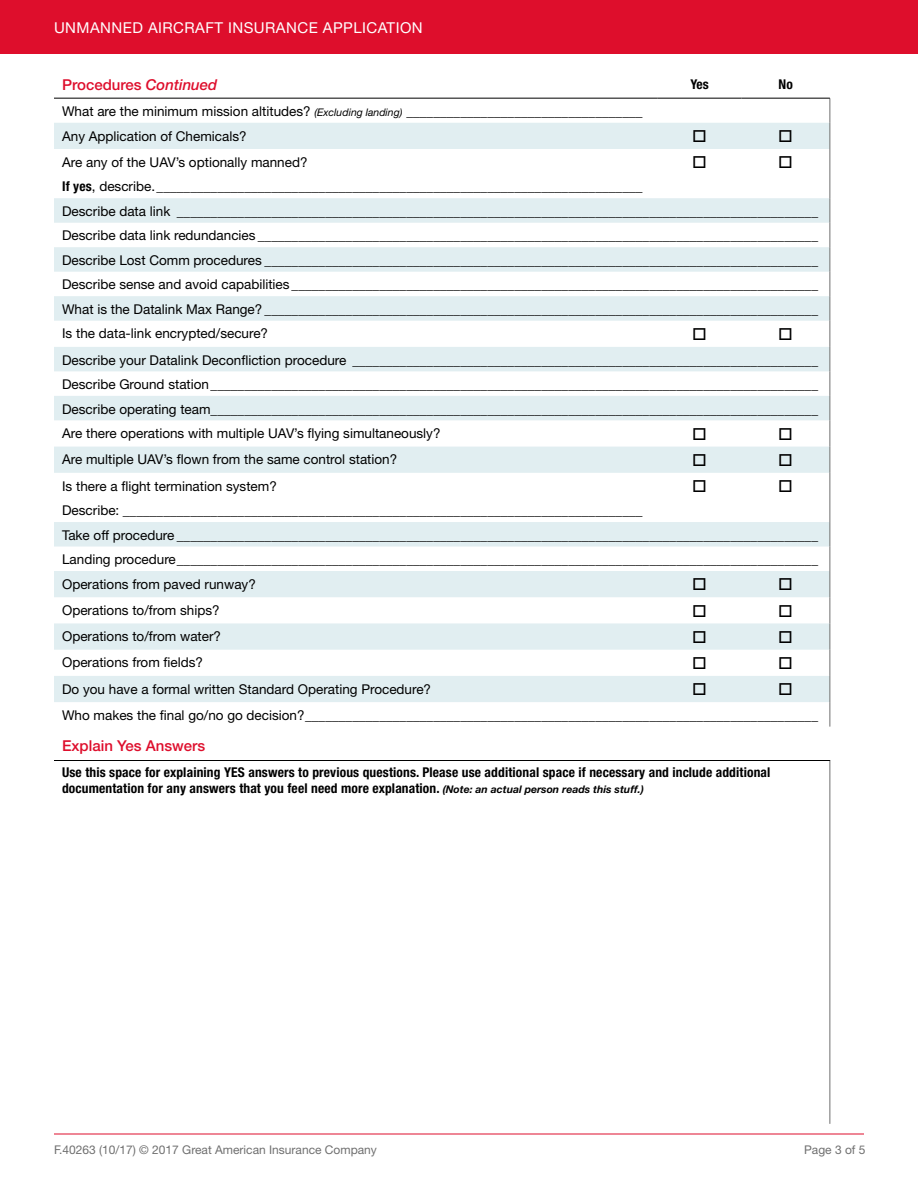
<style>
.page{position:relative;width:918px;height:1188px;background:#fff}
.page>*{position:absolute;margin:0;border:0;box-sizing:border-box;transform-origin:0 0}
.t1{font:15px "Helvetica Neue LT Std";letter-spacing:.03em;color:#fff}
.t2{font:500 15px "Helvetica Neue LT Std";color:#de0e2c}
.t3{font:13.5px/24.5px "Helvetica Neue LT Std";color:#000}
.t4{font:700 condensed 13.5px/16.2px "Helvetica Neue LT Std";letter-spacing:.01em;color:#000}
.t5{font:12px "Helvetica Neue LT Std";color:#6f6f6f}
.s1{font-style:italic}
.s2{font-style:italic;font-size:10.5px}
.s3{font-weight:700;font-stretch:condensed}
.s4{font-style:italic;font-stretch:normal;font-size:10.5px}
</style>
<div class="page">
<div style="left:0;top:0;width:918px;height:54px;background:#de0e2c"></div>
<hr style="left:54px;top:1134px;width:810px;height:1px;background:#de0e2c">
<svg style="left:54px;top:123px;width:776px;height:579px"></svg>
<svg style="left:830px;top:98px;width:1px;height:51px"></svg>
<hr style="left:830px;top:149px;width:1px;height:49px;background:#6f6f6f">
<svg style="left:830px;top:198px;width:1px;height:275px"></svg>
<hr style="left:830px;top:473px;width:1px;height:49px;background:#6f6f6f">
<svg style="left:830px;top:522px;width:1px;height:205px"></svg>
<hr style="left:54px;top:760px;width:776px;height:1px;background:#000">
<hr style="left:830px;top:761px;width:1px;height:363px;background:#6f6f6f">
<hr style="left:54px;top:98px;width:604px;height:1px;background:#000">
<hr style="left:658px;top:98px;width:83px;height:1px;background:#000">
<hr style="left:741px;top:98px;width:89px;height:1px;background:#000">
<svg style="left:694px;top:130px;width:12px;height:12px"></svg>
<svg style="left:780px;top:130px;width:12px;height:12px"></svg>
<svg style="left:694px;top:156px;width:12px;height:12px"></svg>
<svg style="left:780px;top:156px;width:12px;height:12px"></svg>
<svg style="left:694px;top:328px;width:12px;height:12px"></svg>
<svg style="left:780px;top:328px;width:12px;height:12px"></svg>
<svg style="left:694px;top:428px;width:12px;height:12px"></svg>
<svg style="left:780px;top:428px;width:12px;height:12px"></svg>
<svg style="left:694px;top:454px;width:12px;height:12px"></svg>
<svg style="left:780px;top:454px;width:12px;height:12px"></svg>
<svg style="left:694px;top:480px;width:12px;height:12px"></svg>
<svg style="left:780px;top:480px;width:12px;height:12px"></svg>
<svg style="left:694px;top:578px;width:12px;height:12px"></svg>
<svg style="left:780px;top:578px;width:12px;height:12px"></svg>
<svg style="left:694px;top:605px;width:12px;height:12px"></svg>
<svg style="left:780px;top:605px;width:12px;height:12px"></svg>
<svg style="left:694px;top:631px;width:12px;height:12px"></svg>
<svg style="left:780px;top:631px;width:12px;height:12px"></svg>
<svg style="left:694px;top:657px;width:12px;height:12px"></svg>
<svg style="left:780px;top:657px;width:12px;height:12px"></svg>
<svg style="left:694px;top:683px;width:12px;height:12px"></svg>
<svg style="left:780px;top:683px;width:12px;height:12px"></svg>
<p class="t1" style="left:54px;top:19px;width:370px">UNMANNED AIRCRAFT INSURANCE APPLICATION</p>
<p class="t2" style="left:62px;top:76px;width:157px">Procedures <span class="s1">Continued</span></p>
<p class="t4" style="left:690px;top:76px;width:20px">Yes</p>
<p class="t4" style="left:778px;top:76px;width:16px">No</p>
<p class="t3" style="left:62px;top:99px;width:582px">What are the minimum mission altitudes? <span class="s2">(Excluding landing)</span> ___________________________________<br>Any Application of Chemicals?</p>
<p class="t3" style="left:62px;top:149px;width:582px">Are any of the UAV’s optionally manned?<br><span class="s3">If yes</span>, describe.________________________________________________________________________</p>
<p class="t3" style="left:62px;top:199px;width:758px;text-align:justify">Describe data link _______________________________________________________________________________________________ Describe data link redundancies ___________________________________________________________________________________ Describe Lost Comm procedures __________________________________________________________________________________ Describe sense and avoid capabilities ______________________________________________________________________________ What is the Datalink Max Range? __________________________________________________________________________________ Is the data-link encrypted/secure?</p>
<p class="t3" style="left:62px;top:347px;width:758px;text-align:justify">Describe your Datalink Deconfliction procedure _____________________________________________________________________ Describe Ground station__________________________________________________________________________________________ Describe operating team__________________________________________________________________________________________ Are there operations with multiple UAV’s flying simultaneously?</p>
<p class="t3" style="left:62px;top:447px;width:337px">Are multiple UAV’s flown from the same control station?</p>
<p class="t3" style="left:62px;top:473px;width:582px">Is there a flight termination system?<br>Describe: _____________________________________________________________________________</p>
<p class="t3" style="left:62px;top:523px;width:758px;text-align:justify">Take off procedure _______________________________________________________________________________________________ Landing procedure_______________________________________________________________________________________________ Operations from paved runway?</p>
<p class="t3" style="left:62px;top:598px;width:159px">Operations to/from ships?</p>
<p class="t3" style="left:62px;top:624px;width:161px">Operations to/from water?</p>
<p class="t3" style="left:62px;top:650px;width:143px">Operations from fields?</p>
<p class="t3" style="left:62px;top:676px;width:371px">Do you have a formal written Standard Operating Procedure?</p>
<p class="t3" style="left:62px;top:703px;width:758px">Who makes the final go/no go decision?____________________________________________________________________________</p>
<p class="t2" style="left:62px;top:737px;width:145px">Explain Yes Answers</p>
<p class="t4" style="left:62px;top:764px;width:710px">Use this space for explaining YES answers to previous questions. Please use additional space if necessary and include additional documentation for any answers that you feel need more explanation. <span class="s4">(Note: an actual person reads this stuff.)</span></p>
<p class="t5" style="left:54px;top:1142px;width:324px">F.40263 (10/17) © 2017 Great American Insurance Company</p>
<p class="t5" style="left:804px;top:1142px;width:63px">Page 3 of 5</p>
</div>
